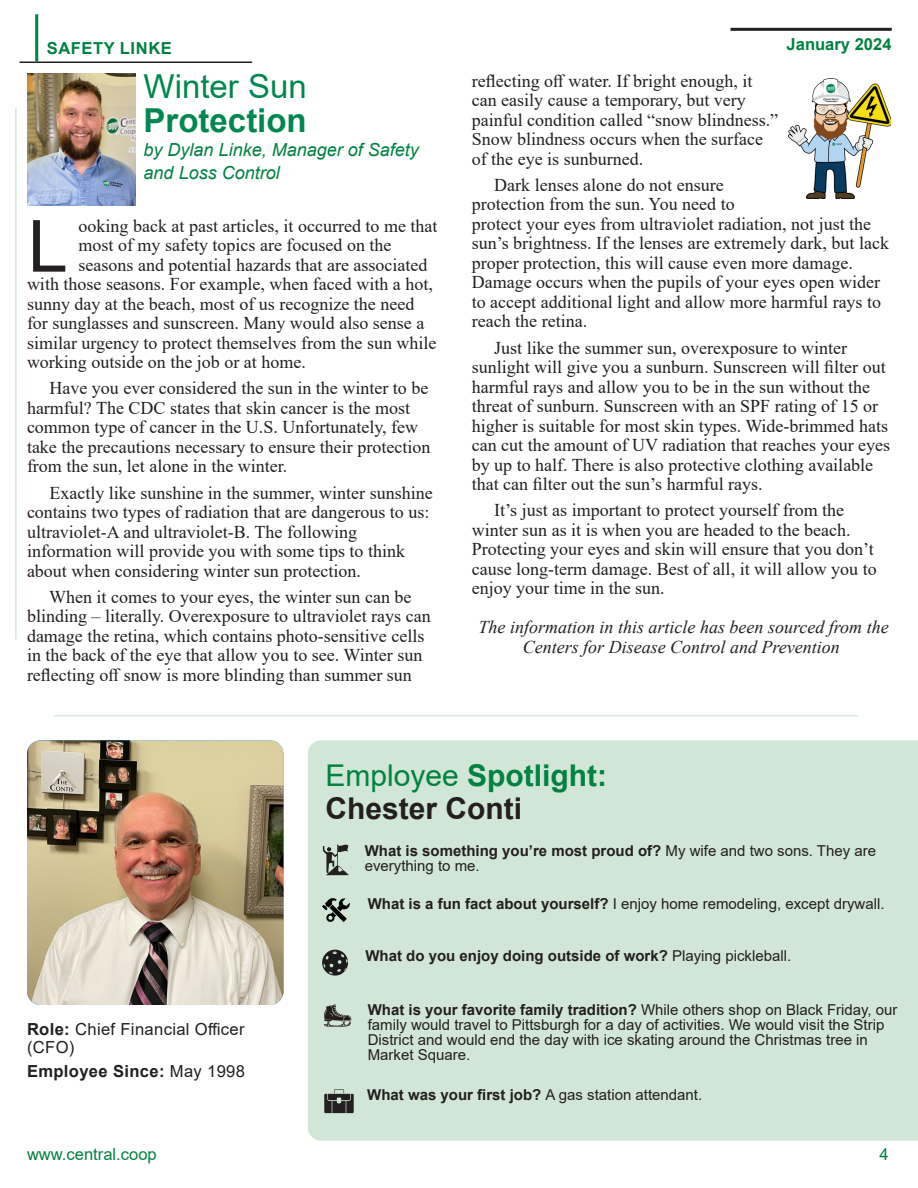
<style>
.page{position:relative;width:918px;height:1188px;background:#fff}
.page>*{position:absolute;margin:0;border:0;box-sizing:border-box;transform-origin:0 0}
.t1{font:72px "Arial";color:#231f20}
.t2{font:700 33px/34.5px "Arial";color:#008751}
.t3{font:700 30px/33px "Arial";color:#231f20}
.t4{font:18px/19.5px "Times New Roman";color:#231f20}
.t5{font:italic 18px/19.5px "Times New Roman";color:#231f20;text-align:center}
.t6{font:italic 18px "Arial";color:#008240}
.t7{font:16.65px/18px "Arial";letter-spacing:.02em;color:#231f20}
.t8{font:700 16.65px "Arial";letter-spacing:.02em;color:#231f20}
.t9{font:16.5px "Arial";color:#008240}
.t10{font:700 16.5px "Arial";letter-spacing:.02em;color:#008240}
.t11{font:700 16.5px "Arial";color:#008240}
.t12{font:15px/15px "Arial";color:#231f20}
.t13{font:700 15px "Arial";color:#231f20}
.s1{font-weight:400}
.s2{font-weight:400;color:#008240}
.s3{color:#008240}
.s4{font-weight:700}
</style>
<div class="page">
<hr style="left:731px;top:28px;width:161px;height:3px;background:#231f20">
<hr style="left:20px;top:62px;width:232px;height:1px;background:#231f20">
<hr style="left:35px;top:14px;width:3px;height:48px;background:#008240">
<div style="left:308px;top:740px;width:610px;height:401px;background:#d1e6d6"></div>
<img style="left:27px;top:740px;width:257px;height:265px">
<img style="left:28px;top:74px;width:108px;height:132px">
<hr style="left:15px;top:108px;width:2px;height:531px;background:#d2e8d8">
<img style="left:788px;top:78px;width:103px;height:120px">
<hr style="left:54px;top:715px;width:804px;height:1px;background:#d2e8d8">
<img style="left:324px;top:1089px;width:30px;height:24px">
<svg style="left:324px;top:1004px;width:28px;height:23px"></svg>
<svg style="left:322px;top:950px;width:26px;height:26px"></svg>
<svg style="left:322px;top:898px;width:28px;height:24px"></svg>
<svg style="left:323px;top:843px;width:26px;height:32px"></svg>
<p class="t10" style="left:47px;top:37px;width:127px">SAFETY LINKE</p>
<p class="t11" style="left:787px;top:32px;width:106px">January 2024</p>
<p class="t2" style="left:144px;top:69px;width:165px"><span class="s1">Winter Sun<br></span>Protection</p>
<p class="t6" style="left:144px;top:138px;width:277px">by Dylan Linke, Manager of Safety</p>
<p class="t6" style="left:144px;top:161px;width:138px">and Loss Control</p>
<p class="t1" style="left:28px;top:197px;width:42px">L</p>
<p class="t4" style="left:79px;top:215px;width:360px">ooking back at past articles, it occurred to me that most of my safety topics are focused on the</p>
<p class="t4" style="left:27px;top:254px;width:411px;text-indent:52px">seasons and potential hazards that are associated with those seasons. For example, when faced with a hot, sunny day at the beach, most of us recognize the need for sunglasses and sunscreen. Many would also sense a similar urgency to protect themselves from the sun while working outside on the job or at home.</p>
<p class="t4" style="left:27px;top:378px;width:405px;text-indent:22px">Have you ever considered the sun in the winter to be harmful? The CDC states that skin cancer is the most common type of cancer in the U.S. Unfortunately, few take the precautions necessary to ensure their protection from the sun, let alone in the winter.</p>
<p class="t4" style="left:27px;top:482px;width:407px;text-indent:22px">Exactly like sunshine in the summer, winter sunshine contains two types of radiation that are dangerous to us: ultraviolet-A and ultraviolet-B. The following</p>
<p class="t4" style="left:27px;top:541px;width:380px">information will provide you with some tips to think about when considering winter sun protection.</p>
<p class="t4" style="left:27px;top:587px;width:405px;text-indent:22px">When it comes to your eyes, the winter sun can be blinding – literally. Overexposure to ultraviolet rays can damage the retina, which contains photo-sensitive cells in the back of the eye that allow you to see. Winter sun reflecting off snow is more blinding than summer sun</p>
<p class="t4" style="left:472px;top:70px;width:308px">reflecting off water. If bright enough, it can easily cause a temporary, but very painful condition called “snow blindness.” Snow blindness occurs when the surface of the eye is sunburned.</p>
<p class="t4" style="left:494px;top:175px;width:231px">Dark lenses alone do not ensure</p>
<p class="t4" style="left:472px;top:194px;width:264px">protection from the sun. You need to</p>
<p class="t4" style="left:472px;top:214px;width:419px">protect your eyes from ultraviolet radiation, not just the sun’s brightness. If the lenses are extremely dark, but lack</p>
<p class="t4" style="left:472px;top:253px;width:411px">proper protection, this will cause even more damage.<br>Damage occurs when the pupils of your eyes open wider to accept additional light and allow more harmful rays to reach the retina.</p>
<p class="t4" style="left:472px;top:337px;width:420px;text-indent:22px">Just like the summer sun, overexposure to winter sunlight will give you a sunburn. Sunscreen will filter out harmful rays and allow you to be in the sun without the threat of sunburn. Sunscreen with an SPF rating of 15 or higher is suitable for most skin types. Wide-brimmed hats can cut the amount of UV radiation that reaches your eyes by up to half. There is also protective clothing available that can filter out the sun’s harmful rays.</p>
<p class="t4" style="left:494px;top:500px;width:351px">It’s just as important to protect yourself from the</p>
<p class="t4" style="left:472px;top:520px;width:406px">winter sun as it is when you are headed to the beach.<br>Protecting your eyes and skin will ensure that you don’t cause long-term damage. Best of all, it will allow you to enjoy your time in the sun.</p>
<p class="t5" style="left:479px;top:617px;width:412px">The information in this article has been sourced from the<br>Centers for Disease Control and Prevention</p>
<p class="t3" style="left:325px;top:759px;width:283px"><span class="s2">Employee</span> <span class="s3">Spotlight:<br></span>Chester Conti</p>
<p class="t12" style="left:365px;top:843px;width:513px"><span class="s4">What is something you’re most proud of?</span> My wife and two sons. They are everything to me.</p>
<p class="t12" style="left:368px;top:896px;width:518px"><span class="s4">What is a fun fact about yourself?</span> I enjoy home remodeling, except drywall.</p>
<p class="t7" style="left:27px;top:1020px;width:219px"><span class="s4">Role:</span> Chief Financial Officer (CFO)</p>
<p class="t8" style="left:27px;top:1059px;width:220px">Employee Since: <span class="s1">May 1998</span></p>
<p class="t13" style="left:365px;top:945px;width:427px">What do you enjoy doing outside of work? <span class="s1">Playing pickleball.</span></p>
<p class="t12" style="left:368px;top:1002px;width:531px"><span class="s4">What is your favorite family tradition?</span> While others shop on Black Friday, our family would travel to Pittsburgh for a day of activities. We would visit the Strip District and would end the day with ice skating around the Christmas tree in Market Square.</p>
<p class="t12" style="left:367px;top:1088px;width:337px"><span class="s4">What was your first job?</span> A gas station attendant.</p>
<p class="t9" style="left:27px;top:1142px;width:131px">www.central.coop</p>
<p class="t9" style="left:880px;top:1142px;width:11px">4</p>
</div>
